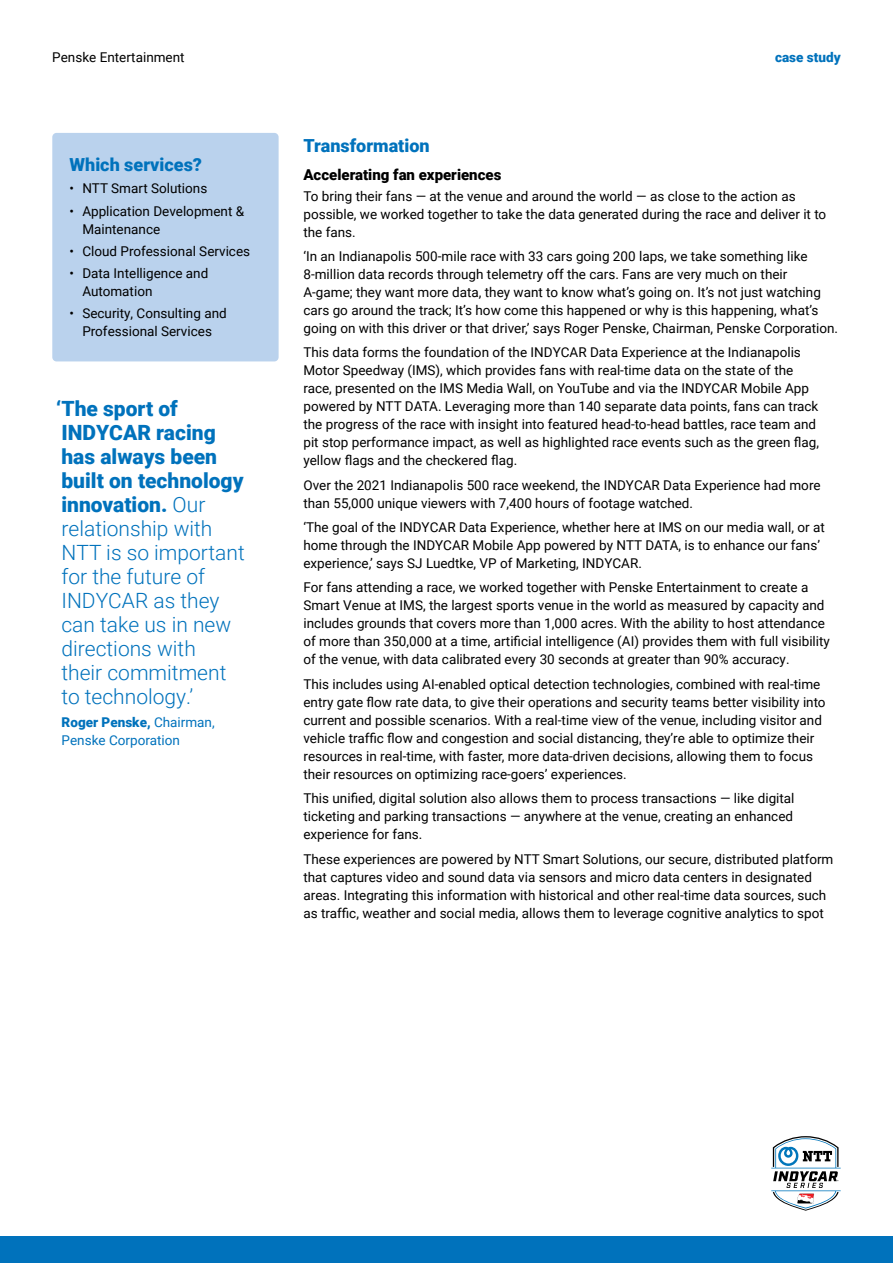
<style>
.page{position:relative;width:893px;height:1263px;background:#fff}
.page>*{position:absolute;margin:0;border:0;box-sizing:border-box;transform-origin:0 0}
.t1{font:300 21px/24px "Roboto";color:#0072bc}
.t2{font:900 18px "Roboto";color:#0072bc}
.t3{font:900 15px "Roboto";color:#000}
.t4{font:13.5px/18px "Roboto";color:#000}
.t5{font:13.5px/18px "Roboto";color:#0072bc}
.t6{font:900 13.5px "Roboto";color:#0072bc}
.s1{font-weight:900}
</style>
<div class="page">
<div style="left:0;top:1236px;width:893px;height:27px;background:#0072bc"></div>
<div style="left:52px;top:133px;width:227px;height:228px;background:#bad2ed;border-radius:4px"></div>
<svg style="left:771px;top:1136px;width:70px;height:75px"></svg>
<p class="t4" style="left:52px;top:48px;width:134px">Penske Entertainment</p>
<p class="t6" style="left:775px;top:48px;width:67px">case study</p>
<p class="t2" style="left:70px;top:152px;width:134px">Which services?</p>
<p class="t4" style="left:70px;top:179px;width:139px">• NTT Smart Solutions</p>
<p class="t4" style="left:82px;top:201px;width:163px;text-indent:-13px">• Application Development &amp;<br>Maintenance</p>
<p class="t4" style="left:70px;top:242px;width:182px">• Cloud Professional Services</p>
<p class="t4" style="left:82px;top:264px;width:127px;text-indent:-13px">• Data Intelligence and<br>Automation</p>
<p class="t4" style="left:70px;top:304px;width:159px;text-align:center">• Security, Consulting and<br>Professional Services</p>
<p class="t1" style="left:56px;top:396px;width:190px"><span class="s1">‘The sport of<br>INDYCAR racing has always been built on technology innovation.</span> Our relationship with<br>NTT is so important for the future of<br>INDYCAR as they can take us in new directions with<br>their commitment<br>to technology.’</p>
<p class="t5" style="left:62px;top:713px;width:155px"><span class="s1">Roger Penske,</span> Chairman,<br>Penske Corporation</p>
<p class="t2" style="left:303px;top:133px;width:128px">Transformation</p>
<p class="t3" style="left:303px;top:165px;width:199px">Accelerating fan experiences</p>
<p class="t4" style="left:303px;top:186px;width:524px">To bring their fans — at the venue and around the world — as close to the action as possible, we worked together to take the data generated during the race and deliver it to the fans.</p>
<p class="t4" style="left:303px;top:247px;width:536px">‘In an Indianapolis 500-mile race with 33 cars going 200 laps, we take something like 8-million data records through telemetry off the cars. Fans are very much on their A-game; they want more data, they want to know what’s going on. It’s not just watching cars go around the track; It’s how come this happened or why is this happening, what’s going on with this driver or that driver,’ says Roger Penske, Chairman, Penske Corporation.</p>
<p class="t4" style="left:303px;top:343px;width:516px">This data forms the foundation of the INDYCAR Data Experience at the Indianapolis Motor Speedway (IMS), which provides fans with real-time data on the state of the race, presented on the IMS Media Wall, on YouTube and via the INDYCAR Mobile App powered by NTT DATA. Leveraging more than 140 separate data points, fans can track the progress of the race with insight into featured head-to-head battles, race team and</p>
<p class="t4" style="left:303px;top:433px;width:517px">pit stop performance impact, as well as highlighted race events such as the green flag, yellow flags and the checkered flag.</p>
<p class="t4" style="left:303px;top:475px;width:519px">Over the 2021 Indianapolis 500 race weekend, the INDYCAR Data Experience had more than 55,000 unique viewers with 7,400 hours of footage watched.</p>
<p class="t4" style="left:303px;top:518px;width:523px">‘The goal of the INDYCAR Data Experience, whether here at IMS on our media wall, or at home through the INDYCAR Mobile App powered by NTT DATA, is to enhance our fans’ experience,’ says SJ Luedtke, VP of Marketing, INDYCAR.</p>
<p class="t4" style="left:303px;top:578px;width:523px">For fans attending a race, we worked together with Penske Entertainment to create a<br>Smart Venue at IMS, the largest sports venue in the world as measured by capacity and includes grounds that covers more than 1,000 acres. With the ability to host attendance</p>
<p class="t4" style="left:303px;top:632px;width:528px">of more than 350,000 at a time, artificial intelligence (AI) provides them with full visibility</p>
<p class="t4" style="left:303px;top:647px;width:518px;line-height:24.5px">of the venue, with data calibrated every 30 seconds at greater than 90% accuracy.<br>This includes using AI-enabled optical detection technologies, combined with real-time</p>
<p class="t4" style="left:303px;top:692px;width:524px">entry gate flow rate data, to give their operations and security teams better visibility into</p>
<p class="t4" style="left:303px;top:710px;width:520px">current and possible scenarios. With a real-time view of the venue, including visitor and</p>
<p class="t4" style="left:303px;top:728px;width:512px">vehicle traffic flow and congestion and social distancing, they’re able to optimize their</p>
<p class="t4" style="left:303px;top:746px;width:511px">resources in real-time, with faster, more data-driven decisions, allowing them to focus their resources on optimizing race-goers’ experiences.</p>
<p class="t4" style="left:303px;top:789px;width:493px">This unified, digital solution also allows them to process transactions — like digital</p>
<p class="t4" style="left:303px;top:807px;width:491px">ticketing and parking transactions — anywhere at the venue, creating an enhanced experience for fans.</p>
<p class="t4" style="left:303px;top:849px;width:531px">These experiences are powered by NTT Smart Solutions, our secure, distributed platform that captures video and sound data via sensors and micro data centers in designated areas. Integrating this information with historical and other real-time data sources, such</p>
<p class="t4" style="left:303px;top:903px;width:522px">as traffic, weather and social media, allows them to leverage cognitive analytics to spot</p>
</div>
